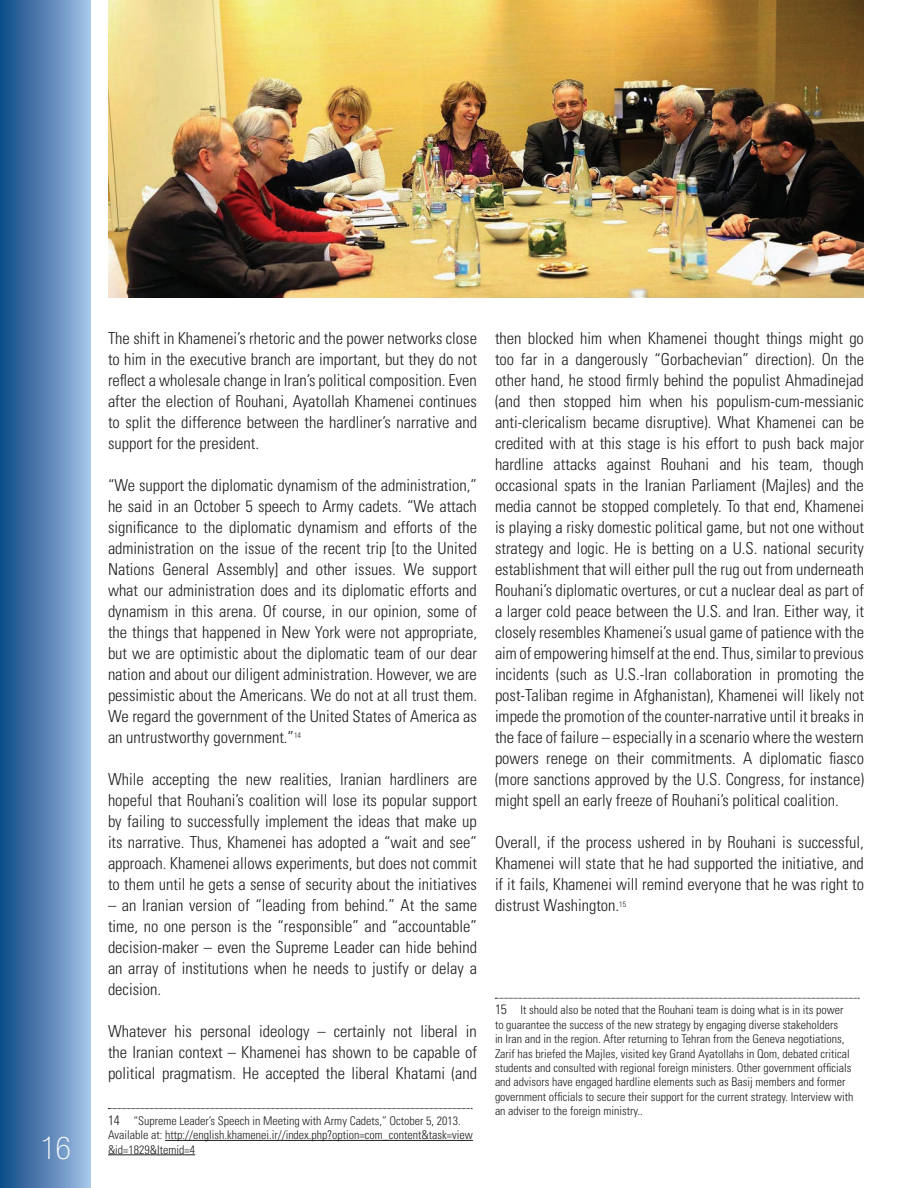
<style>
.page{position:relative;width:918px;height:1188px;background:#fff}
.page>*{position:absolute;margin:0;border:0;box-sizing:border-box;transform-origin:0 0}
.t1{font:100 condensed 31.5px "Helvetica Neue";color:#fff}
.t2{font:300 condensed 16.5px/21px "Univers";color:#231f20;text-align:justify}
.t3{font:300 condensed 12px/14.4px "Univers";color:#231f20}
.s1{font-size:13.5px}
</style>
<div class="page">
<div style="left:0;top:0;width:90px;height:1188px;background:linear-gradient(to right,#0c4785,#a2c0e4)"></div>
<svg style="left:108px;top:1108px;width:364px;height:1px"></svg>
<hr style="left:165px;top:1140px;width:308px;height:1px;background:#231f20">
<hr style="left:108px;top:1155px;width:87px;height:1px;background:#231f20">
<svg style="left:495px;top:998px;width:364px;height:1px"></svg>
<img style="left:108px;top:0;width:756px;height:298px">
<h1 class="t1" style="left:41px;top:1130px;width:32px">16</h1>
<p class="t2" style="left:108px;top:327px;width:371px">The shift in Khamenei’s rhetoric and the power networks close to him in the executive branch are important, but they do not reflect a wholesale change in Iran’s political composition. Even after the election of Rouhani, Ayatollah Khamenei continues to split the difference between the hardliner’s narrative and support for the president.</p>
<p class="t2" style="left:108px;top:474px;width:371px">“We support the diplomatic dynamism of the administration,” he said in an October 5 speech to Army cadets. “We attach significance to the diplomatic dynamism and efforts of the administration on the issue of the recent trip [to the United Nations General Assembly] and other issues. We support what our administration does and its diplomatic efforts and dynamism in this arena. Of course, in our opinion, some of the things that happened in New York were not appropriate, but we are optimistic about the diplomatic team of our dear nation and about our diligent administration. However, we are pessimistic about the Americans. We do not at all trust them.<br>We regard the government of the United States of America as an untrustworthy government.”<sup>14</sup></p>
<p class="t2" style="left:108px;top:768px;width:371px">While accepting the new realities, Iranian hardliners are hopeful that Rouhani’s coalition will lose its popular support by failing to successfully implement the ideas that make up its narrative. Thus, Khamenei has adopted a “wait and see” approach. Khamenei allows experiments, but does not commit to them until he gets a sense of security about the initiatives</p>
<p class="t2" style="left:108px;top:894px;width:371px">– an Iranian version of “leading from behind.” At the same time, no one person is the “responsible” and “accountable” decision-maker – even the Supreme Leader can hide behind an array of institutions when he needs to justify or delay a decision.</p>
<p class="t2" style="left:108px;top:1020px;width:371px">Whatever his personal ideology – certainly not liberal in the Iranian context – Khamenei has shown to be capable of political pragmatism. He accepted the liberal Khatami (and</p>
<p class="t3" style="left:108px;top:1113px;width:366px"><span class="s1">14</span> “Supreme Leader’s Speech in Meeting with Army Cadets,” October 5, 2013.<br>Available at: http://english.khamenei.ir//index.php?option=com_content&amp;task=view &amp;id=1829&amp;Itemid=4</p>
<p class="t2" style="left:495px;top:328px;width:371px">then blocked him when Khamenei thought things might go too far in a dangerously “Gorbachevian” direction). On the other hand, he stood firmly behind the populist Ahmadinejad (and then stopped him when his populism-cum-messianic anti-clericalism became disruptive). What Khamenei can be credited with at this stage is his effort to push back major hardline attacks against Rouhani and his team, though occasional spats in the Iranian Parliament (Majles) and the media cannot be stopped completely. To that end, Khamenei is playing a risky domestic political game, but not one without strategy and logic. He is betting on a U.S. national security establishment that will either pull the rug out from underneath Rouhani’s diplomatic overtures, or cut a nuclear deal as part of a larger cold peace between the U.S. and Iran. Either way, it closely resembles Khamenei’s usual game of patience with the aim of empowering himself at the end. Thus, similar to previous incidents (such as U.S.-Iran collaboration in promoting the post-Taliban regime in Afghanistan), Khamenei will likely not impede the promotion of the counter-narrative until it breaks in the face of failure – especially in a scenario where the western powers renege on their commitments. A diplomatic fiasco (more sanctions approved by the U.S. Congress, for instance) might spell an early freeze of Rouhani’s political coalition.</p>
<p class="t2" style="left:495px;top:832px;width:371px">Overall, if the process ushered in by Rouhani is successful, Khamenei will state that he had supported the initiative, and if it fails, Khamenei will remind everyone that he was right to distrust Washington.<sup>15</sup></p>
<p class="t3" style="left:495px;top:1003px;width:360px"><span class="s1">15</span> It should also be noted that the Rouhani team is doing what is in its power to guarantee the success of the new strategy by engaging diverse stakeholders<br>in Iran and in the region. After returning to Tehran from the Geneva negotiations, Zarif has briefed the Majles, visited key Grand Ayatollahs in Qom, debated critical students and consulted with regional foreign ministers. Other government officials and advisors have engaged hardline elements such as Basij members and former government officials to secure their support for the current strategy. Interview with an adviser to the foreign ministry..</p>
</div>
